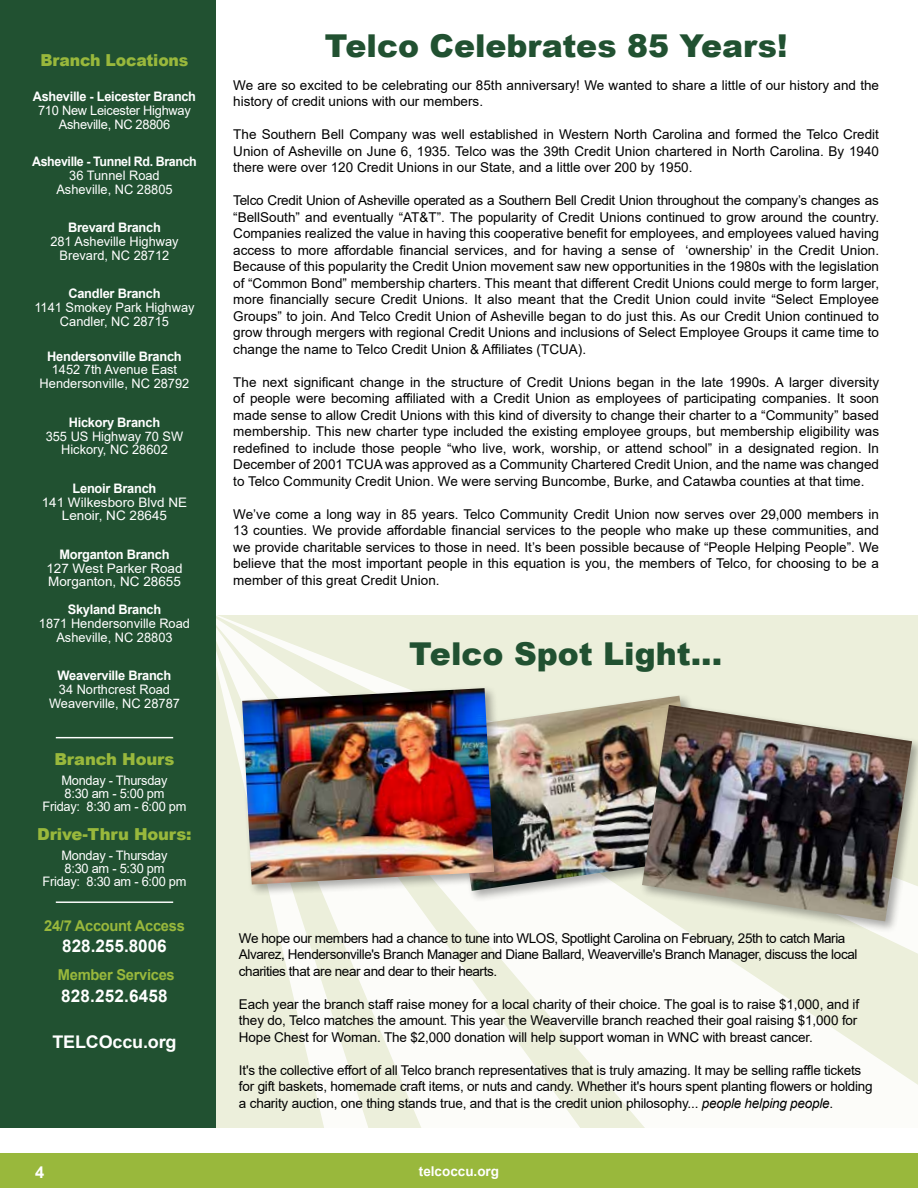
<style>
.page{position:relative;width:918px;height:1188px;background:#fff}
.page>*{position:absolute;margin:0;border:0;box-sizing:border-box;transform-origin:0 0}
.t1{font:900 31.5px "Arial";color:#215131}
.t2{font:700 17.4px "Arial";color:#fff}
.t3{font:900 16.5px "Arial";letter-spacing:-.01em;color:#99b83c}
.t4{font:900 16.5px "Arial";letter-spacing:-.01em;color:#99b83c;scale:.95 1}
.t5{font:700 16.5px "Arial";color:#fff}
.t6{font:700 15px "Arial";letter-spacing:-.02em;color:#99b83c}
.t7{font:13.5px/16.5px "Arial";letter-spacing:-.01em;color:#000;text-align:justify}
.t8{font:13.5px/16.5px "Arial";letter-spacing:-.03em;color:#000}
.t9{font:700 13.5px "Arial";color:#fff}
.t10{font:13.05px/13.8px "Arial";color:#fff;text-align:center}
.t11{font:700 13.05px "Arial";letter-spacing:-.02em;color:#fff}
.t12{font:13.05px/13px "Arial";letter-spacing:-.02em;color:#fff;text-align:center}
.t13{font:700 13.05px "Arial";letter-spacing:-.02em;color:#fff;scale:.95 1}
.s1{font-style:italic}
</style>
<div class="page">
<svg style="left:215px;top:616px;width:703px;height:512px;fill:#ecefdb"></svg>
<div style="left:0;top:1153px;width:918px;height:35px;background:#99b83c"></div>
<div style="left:0;top:0;width:215px;height:1128px;background:#215131"></div>
<hr style="left:56px;top:737px;width:117px;height:1px;background:#fff">
<hr style="left:56px;top:902px;width:117px;height:1px;background:#fff">
<div style="left:446px;top:693px;width:269px;height:210px;background:#000;opacity:.33"></div>
<img style="left:507px;top:696px;width:195px;height:195px">
<div style="left:239px;top:685px;width:268px;height:212px;background:#000;opacity:.33"></div>
<img style="left:242px;top:688px;width:252px;height:197px">
<div style="left:639px;top:702px;width:279px;height:232px;background:#000;opacity:.33"></div>
<img style="left:642px;top:705px;width:270px;height:216px">
<p class="t4" style="left:40px;top:48px;width:157px">Branch Locations</p>
<p class="t11" style="left:33px;top:87px;width:165px">Asheville - Leicester Branch</p>
<p class="t12" style="left:38px;top:103px;width:154px;line-height:13.8px">710 New Leicester Highway<br>Asheville, NC 28806</p>
<p class="t13" style="left:32px;top:152px;width:175px">Asheville - Tunnel Rd. Branch</p>
<p class="t10" style="left:56px;top:168px;width:118px">36 Tunnel Road<br>Asheville, NC 28805</p>
<p class="t11" style="left:68px;top:218px;width:94px">Brevard Branch</p>
<p class="t10" style="left:50px;top:234px;width:130px">281 Asheville Highway<br>Brevard, NC 28712</p>
<p class="t11" style="left:68px;top:284px;width:94px">Candler Branch</p>
<p class="t10" style="left:34px;top:301px;width:162px">1141 Smokey Park Highway<br>Candler, NC 28715</p>
<p class="t11" style="left:47px;top:347px;width:136px">Hendersonville Branch</p>
<p class="t10" style="left:40px;top:363px;width:151px">1452 7th Avenue East<br>Hendersonville, NC 28792</p>
<p class="t11" style="left:69px;top:413px;width:93px">Hickory Branch</p>
<p class="t10" style="left:46px;top:429px;width:139px">355 US Highway 70 SW<br>Hickory, NC 28602</p>
<p class="t11" style="left:73px;top:479px;width:85px">Lenoir Branch</p>
<p class="t10" style="left:42px;top:495px;width:147px">141 Wilkesboro Blvd NE<br>Lenoir, NC 28645</p>
<p class="t11" style="left:59px;top:545px;width:112px">Morganton Branch</p>
<p class="t10" style="left:46px;top:561px;width:138px;text-align:left">127 West Parker Road<br>Morganton, NC 28655</p>
<p class="t11" style="left:68px;top:600px;width:95px">Skyland Branch</p>
<p class="t10" style="left:39px;top:616px;width:153px">1871 Hendersonville Road<br>Asheville, NC 28803</p>
<p class="t11" style="left:58px;top:666px;width:115px">Weaverville Branch</p>
<p class="t10" style="left:49px;top:682px;width:132px">34 Northcrest Road<br>Weaverville, NC 28787</p>
<p class="t3" style="left:54px;top:748px;width:122px">Branch Hours</p>
<p class="t12" style="left:43px;top:774px;width:145px">Monday - Thursday<br>8:30 am - 5:00 pm<br>Friday: 8:30 am - 6:00 pm</p>
<p class="t3" style="left:37px;top:822px;width:156px">Drive-Thru Hours:</p>
<p class="t12" style="left:43px;top:849px;width:145px">Monday - Thursday<br>8:30 am - 5:30 pm<br>Friday: 8:30 am - 6:00 pm</p>
<p class="t6" style="left:44px;top:915px;width:142px">24/7 Account Access</p>
<p class="t2" style="left:62px;top:934px;width:106px">828.255.8006</p>
<p class="t6" style="left:58px;top:964px;width:118px">Member Services</p>
<p class="t2" style="left:61px;top:983px;width:108px">828.252.6458</p>
<p class="t2" style="left:52px;top:1030px;width:126px">TELCOccu.org</p>
<h1 class="t1" style="left:325px;top:23px;width:464px">Telco Celebrates 85 Years!</h1>
<p class="t7" style="left:233px;top:77px;width:647px">We are so excited to be celebrating our 85th anniversary! We wanted to share a little of our history and the history of credit unions with our members.</p>
<p class="t7" style="left:233px;top:126px;width:647px">The Southern Bell Company was well established in Western North Carolina and formed the Telco Credit Union of Asheville on June 6, 1935. Telco was the 39th Credit Union chartered in North Carolina. By 1940 there were over 120 Credit Unions in our State, and a little over 200 by 1950.</p>
<p class="t7" style="left:233px;top:192px;width:647px">Telco Credit Union of Asheville operated as a Southern Bell Credit Union throughout the company’s changes as “BellSouth” and eventually “AT&amp;T”. The popularity of Credit Unions continued to grow around the country.<br>Companies realized the value in having this cooperative benefit for employees, and employees valued having access to more affordable financial services, and for having a sense of ‘ownership’ in the Credit Union.<br>Because of this popularity the Credit Union movement saw new opportunities in the 1980s with the legislation of “Common Bond” membership charters. This meant that different Credit Unions could merge to form larger, more financially secure Credit Unions. It also meant that the Credit Union could invite “Select Employee Groups” to join. And Telco Credit Union of Asheville began to do just this. As our Credit Union continued to grow through mergers with regional Credit Unions and inclusions of Select Employee Groups it came time to change the name to Telco Credit Union &amp; Affiliates (TCUA).</p>
<p class="t7" style="left:233px;top:374px;width:647px">The next significant change in the structure of Credit Unions began in the late 1990s. A larger diversity of people were becoming affiliated with a Credit Union as employees of participating companies. It soon made sense to allow Credit Unions with this kind of diversity to change their charter to a “Community” based membership. This new charter type included the existing employee groups, but membership eligibility was redefined to include those people “who live, work, worship, or attend school” in a designated region. In December of 2001 TCUA was approved as a Community Chartered Credit Union, and the name was changed to Telco Community Credit Union. We were serving Buncombe, Burke, and Catawba counties at that time.</p>
<p class="t7" style="left:233px;top:506px;width:647px">We’ve come a long way in 85 years. Telco Community Credit Union now serves over 29,000 members in 13 counties. We provide affordable financial services to the people who make up these communities, and we provide charitable services to those in need. It’s been possible because of “People Helping People”. We believe that the most important people in this equation is you, the members of Telco, for choosing to be a member of this great Credit Union.</p>
<h1 class="t1" style="left:409px;top:630px;width:315px">Telco Spot Light...</h1>
<p class="t8" style="left:239px;top:930px;width:620px">We hope our members had a chance to tune into WLOS, Spotlight Carolina on February, 25th to catch Maria<br>Alvarez, Hendersonville's Branch Manager and Diane Ballard, Weaverville's Branch Manager, discuss the local charities that are near and dear to their hearts.</p>
<p class="t7" style="left:239px;top:996px;width:622px;text-align:left">Each year the branch staff raise money for a local charity of their choice. The goal is to raise $1,000, and if they do, Telco matches the amount. This year the Weaverville branch reached their goal raising $1,000 for<br>Hope Chest for Woman. The $2,000 donation will help support woman in WNC with breast cancer.</p>
<p class="t7" style="left:239px;top:1062px;width:635px;text-align:left">It's the collective effort of all Telco branch representatives that is truly amazing. It may be selling raffle tickets for gift baskets, homemade craft items, or nuts and candy. Whether it's hours spent planting flowers or holding a charity auction, one thing stands true, and that is the credit union philosophy... <span class="s1">people helping people</span>.</p>
<p class="t5" style="left:35px;top:1160px;width:11px">4</p>
<p class="t9" style="left:419px;top:1162px;width:82px">telcoccu.org</p>
</div>
